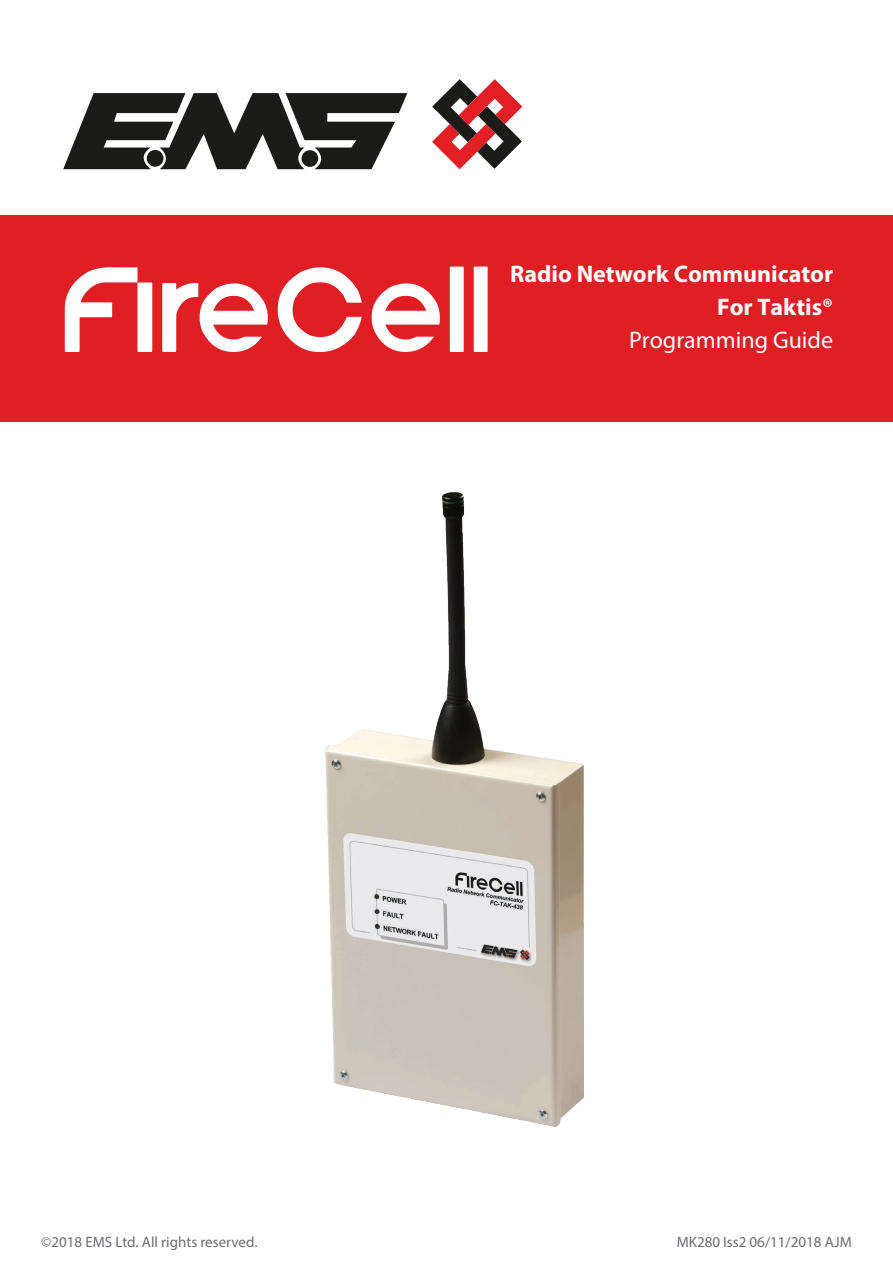
<style>
.page{position:relative;width:893px;height:1263px;background:#fff}
.page>*{position:absolute;margin:0;border:0;box-sizing:border-box;transform-origin:0 0}
.t1{font:700 24px/33px "Myriad Pro";color:#fff;text-align:right}
.t2{font:24px "Myriad Pro";color:#fff}
.t3{font:15px "Myriad Pro";color:#6c6d70}
</style>
<div class="page">
<img style="left:326px;top:492px;width:258px;height:635px">
<svg style="left:432px;top:79px;width:90px;height:90px"></svg>
<svg style="left:63px;top:93px;width:344px;height:76px"></svg>
<div style="left:302px;top:150px;width:16px;height:17px;background:#1b1b19;border-radius:50%"></div>
<div style="left:147px;top:150px;width:16px;height:17px;background:#1b1b19;border-radius:50%"></div>
<div style="left:0;top:215px;width:893px;height:207px;background:#e01f25"></div>
<svg style="left:65px;top:267px;width:87px;height:85px"></svg>
<svg style="left:162px;top:283px;width:106px;height:69px"></svg>
<svg style="left:278px;top:267px;width:84px;height:85px"></svg>
<svg style="left:372px;top:283px;width:68px;height:69px"></svg>
<svg style="left:450px;top:267px;width:14px;height:85px"></svg>
<svg style="left:474px;top:267px;width:14px;height:85px"></svg>
<h1 class="t1" style="left:510px;top:257px;width:324px">Radio Network Communicator<br>For Taktis®</h1>
<h1 class="t2" style="left:629px;top:325px;width:205px">Programming Guide</h1>
<p class="t3" style="left:41px;top:1232px;width:218px">©2018 EMS Ltd. All rights reserved.</p>
<p class="t3" style="left:677px;top:1232px;width:176px">MK280 Iss2 06/11/2018 AJM</p>
</div>
